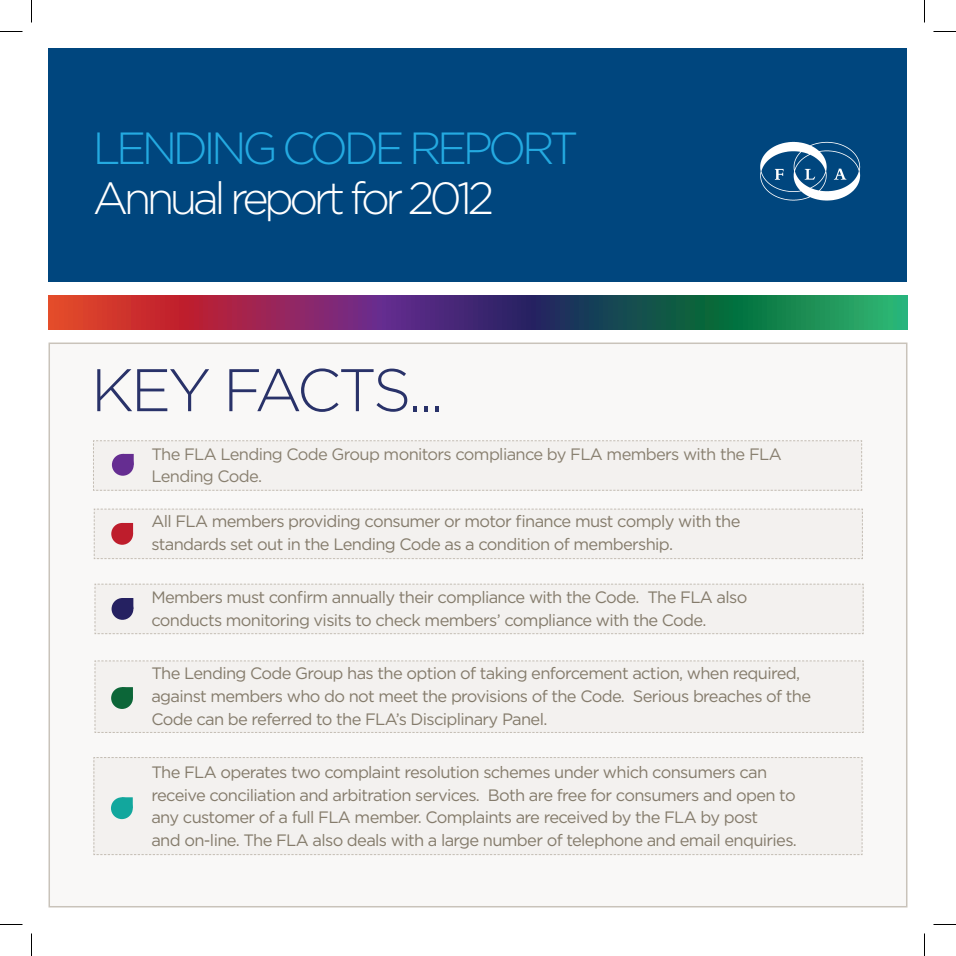
<style>
.page{position:relative;width:956px;height:956px;background:#fff}
.page>*{position:absolute;margin:0;border:0;box-sizing:border-box;transform-origin:0 0}
.t1{font:300 60px "Gotham";letter-spacing:-.06em;color:#293269}
.t2{font:300 45px "Gotham";letter-spacing:-.1em;color:#fff}
.t3{font:300 45px "Gotham";letter-spacing:-.1em;color:#24aae1}
.t4{font:16.5px/22.5px "Gotham";letter-spacing:-.04em;color:#887f6f}
</style>
<div class="page">
<div style="left:49px;top:342px;width:858px;height:565px;background:#f9f8f7;border:2px solid #c9c3ba"></div>
<svg style="left:49px;top:295px;width:858px;height:34px;background:#594755"></svg>
<svg style="left:93px;top:440px;width:769px;height:51px"></svg>
<div style="left:49px;top:49px;width:858px;height:233px;background:#00467e"></div>
<svg style="left:93px;top:508px;width:770px;height:51px"></svg>
<svg style="left:94px;top:583px;width:770px;height:51px"></svg>
<svg style="left:94px;top:509px;width:769px;height:50px"></svg>
<svg style="left:95px;top:584px;width:769px;height:50px"></svg>
<svg style="left:95px;top:660px;width:769px;height:73px"></svg>
<svg style="left:94px;top:757px;width:769px;height:98px"></svg>
<img style="left:760px;top:141px;width:101px;height:60px">
<svg style="left:0;top:31px;width:22px;height:1px"></svg>
<svg style="left:933px;top:31px;width:23px;height:1px"></svg>
<svg style="left:0;top:924px;width:22px;height:1px"></svg>
<svg style="left:933px;top:924px;width:23px;height:1px"></svg>
<svg style="left:31px;top:0;width:1px;height:23px"></svg>
<svg style="left:31px;top:933px;width:1px;height:23px"></svg>
<svg style="left:924px;top:0;width:1px;height:23px"></svg>
<svg style="left:924px;top:933px;width:1px;height:23px"></svg>
<h2 class="t3" style="left:93px;top:121px;width:483px">LENDING CODE REPORT</h2>
<h2 class="t2" style="left:93px;top:171px;width:403px">Annual report for 2012</h2>
<h1 class="t1" style="left:91px;top:354px;width:354px">key facts...</h1>
<p class="t4" style="left:151px;top:443px;width:632px">The FLA Lending Code Group monitors compliance by FLA members with the FLA<br>Lending Code.</p>
<p class="t4" style="left:151px;top:510px;width:590px">All FLA members providing consumer or motor finance must comply with the standards set out in the Lending Code as a condition of membership.</p>
<p class="t4" style="left:151px;top:586px;width:597px">Members must confirm annually their compliance with the Code. The FLA also conducts monitoring visits to check members’ compliance with the Code.</p>
<p class="t4" style="left:151px;top:662px;width:661px">The Lending Code Group has the option of taking enforcement action, when required, against members who do not meet the provisions of the Code. Serious breaches of the<br>Code can be referred to the FLA’s Disciplinary Panel.</p>
<p class="t4" style="left:151px;top:761px;width:647px">The FLA operates two complaint resolution schemes under which consumers can receive conciliation and arbitration services. Both are free for consumers and open to any customer of a full FLA member. Complaints are received by the FLA by post<br>and on-line. The FLA also deals with a large number of telephone and email enquiries.</p>
</div>
